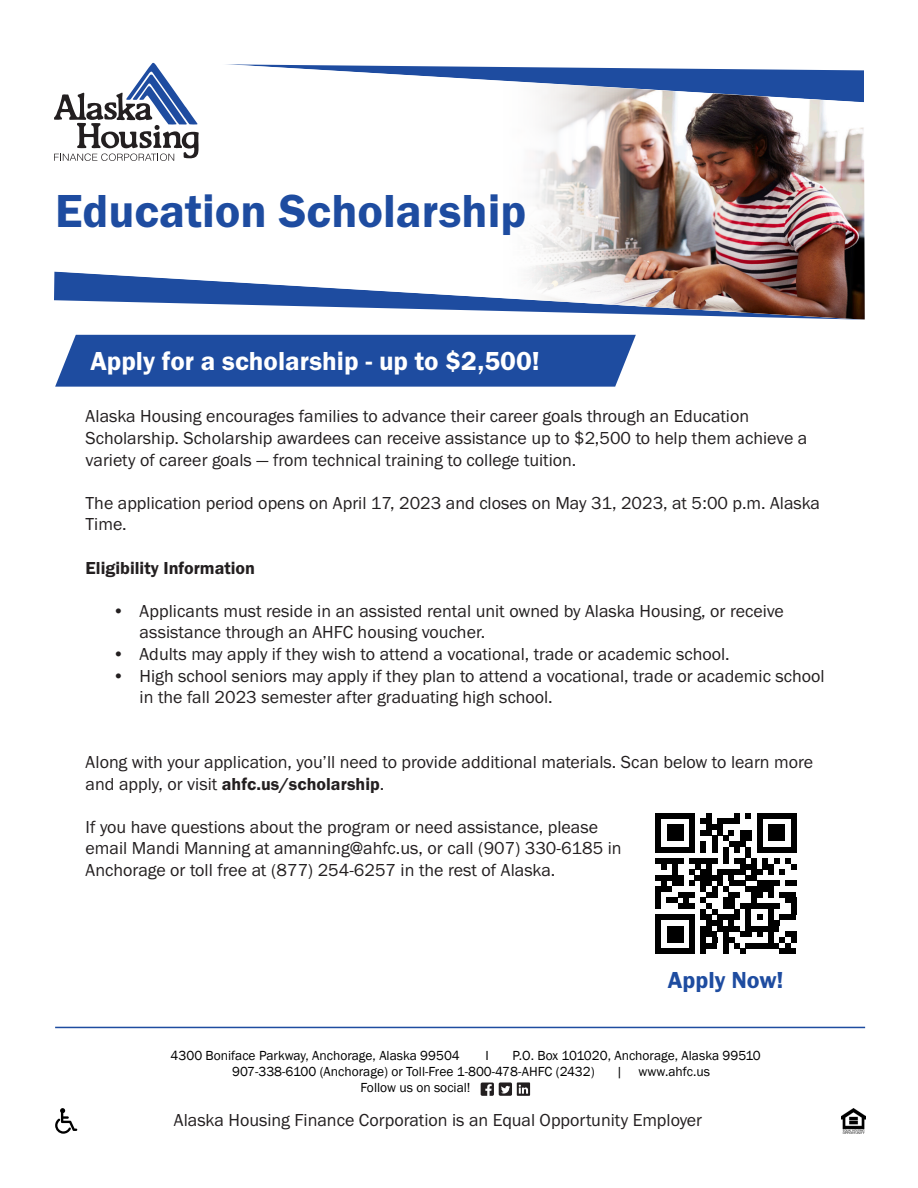
<style>
.page{position:relative;width:918px;height:1188px;background:#fff}
.page>*{position:absolute;margin:0;border:0;box-sizing:border-box;transform-origin:0 0}
.Main_Heading{font:48px "Franklin Gothic URW Dem";color:#1e4ca0}
.Main_Heading-2{font:27px "Franklin Gothic URW Dem";color:#fff}
.Subheadings{font:24px "Franklin Gothic URW Dem";color:#1e4ca0}
.Body_Copy{font:18px/21.6px "Franklin Gothic URW Boo";color:#231f20}
.Body_Copy-2{font:18px "Franklin Gothic URW Dem";color:#231f20}
.t1{font:13.5px "Franklin Gothic";color:#000}
.s1{font-family:"Franklin Gothic URW Dem"}
</style>
<div class="page">
<svg style="left:54px;top:62px;width:810px;height:249px"></svg>
<img style="left:485px;top:76px;width:380px;height:244px">
<svg style="left:54px;top:63px;width:145px;height:98px"></svg>
<svg style="left:481px;top:1082px;width:49px;height:14px"></svg>
<hr style="left:55px;top:1027px;width:810px;height:1px;background:#1e4ca0">
<svg style="left:55px;top:1108px;width:22px;height:26px"></svg>
<img style="left:842px;top:1108px;width:23px;height:25px">
<div style="left:55px;top:335px;width:581px;height:52px;background:#1e4ca0"></div>
<div style="left:740px;top:830px;width:11px;height:6px;background:#000"></div>
<div style="left:740px;top:836px;width:11px;height:5px;background:#000"></div>
<div style="left:729px;top:841px;width:17px;height:6px;background:#000"></div>
<div style="left:655px;top:858px;width:29px;height:6px;background:#000"></div>
<div style="left:734px;top:858px;width:12px;height:6px;background:#000"></div>
<div style="left:740px;top:864px;width:17px;height:5px;background:#000"></div>
<svg style="left:661px;top:864px;width:17px;height:11px"></svg>
<div style="left:717px;top:869px;width:29px;height:6px;background:#000"></div>
<div style="left:655px;top:875px;width:29px;height:6px;background:#000"></div>
<div style="left:746px;top:875px;width:11px;height:6px;background:#000"></div>
<svg style="left:661px;top:881px;width:6px;height:5px"></svg>
<div style="left:672px;top:881px;width:12px;height:5px;background:#000"></div>
<div style="left:729px;top:881px;width:17px;height:5px;background:#000"></div>
<div style="left:757px;top:881px;width:22px;height:5px;background:#000"></div>
<div style="left:785px;top:881px;width:11px;height:5px;background:#000"></div>
<div style="left:655px;top:886px;width:17px;height:6px;background:#000"></div>
<div style="left:746px;top:886px;width:28px;height:6px;background:#000"></div>
<div style="left:678px;top:892px;width:17px;height:6px;background:#000"></div>
<div style="left:706px;top:892px;width:11px;height:6px;background:#000"></div>
<div style="left:729px;top:892px;width:11px;height:6px;background:#000"></div>
<div style="left:751px;top:892px;width:11px;height:6px;background:#000"></div>
<svg style="left:768px;top:892px;width:6px;height:6px"></svg>
<div style="left:779px;top:892px;width:17px;height:6px;background:#000"></div>
<div style="left:667px;top:898px;width:11px;height:5px;background:#000"></div>
<div style="left:723px;top:898px;width:11px;height:5px;background:#000"></div>
<svg style="left:751px;top:898px;width:6px;height:5px"></svg>
<div style="left:785px;top:898px;width:11px;height:5px;background:#000"></div>
<svg style="left:655px;top:892px;width:6px;height:17px"></svg>
<div style="left:678px;top:903px;width:17px;height:6px;background:#000"></div>
<div style="left:723px;top:903px;width:11px;height:6px;background:#000"></div>
<div style="left:740px;top:903px;width:39px;height:6px;background:#000"></div>
<svg style="left:791px;top:903px;width:5px;height:12px"></svg>
<div style="left:717px;top:915px;width:23px;height:5px;background:#000"></div>
<svg style="left:757px;top:915px;width:5px;height:5px"></svg>
<svg style="left:768px;top:909px;width:6px;height:11px"></svg>
<div style="left:779px;top:915px;width:17px;height:5px;background:#000"></div>
<div style="left:706px;top:920px;width:17px;height:6px;background:#000"></div>
<svg style="left:746px;top:909px;width:5px;height:17px"></svg>
<div style="left:768px;top:920px;width:11px;height:6px;background:#000"></div>
<div style="left:717px;top:926px;width:23px;height:5px;background:#000"></div>
<div style="left:746px;top:926px;width:33px;height:5px;background:#000"></div>
<svg style="left:723px;top:909px;width:17px;height:28px"></svg>
<div style="left:740px;top:931px;width:11px;height:6px;background:#000"></div>
<svg style="left:757px;top:931px;width:5px;height:6px"></svg>
<div style="left:723px;top:937px;width:11px;height:6px;background:#000"></div>
<div style="left:746px;top:943px;width:33px;height:5px;background:#000"></div>
<svg style="left:768px;top:931px;width:28px;height:17px"></svg>
<svg style="left:723px;top:943px;width:23px;height:11px"></svg>
<div style="left:779px;top:948px;width:17px;height:6px;background:#000"></div>
<div style="left:655px;top:813px;width:40px;height:6px;background:#000"></div>
<svg style="left:655px;top:819px;width:6px;height:28px"></svg>
<svg style="left:689px;top:813px;width:51px;height:79px"></svg>
<div style="left:655px;top:847px;width:40px;height:5px;background:#000"></div>
<div style="left:667px;top:824px;width:17px;height:17px;background:#000"></div>
<svg style="left:746px;top:813px;width:50px;height:62px"></svg>
<div style="left:757px;top:847px;width:39px;height:5px;background:#000"></div>
<div style="left:768px;top:824px;width:17px;height:17px;background:#000"></div>
<div style="left:655px;top:915px;width:40px;height:5px;background:#000"></div>
<svg style="left:655px;top:920px;width:6px;height:28px"></svg>
<svg style="left:684px;top:898px;width:33px;height:56px"></svg>
<div style="left:655px;top:948px;width:40px;height:6px;background:#000"></div>
<div style="left:667px;top:926px;width:17px;height:17px;background:#000"></div>
<p class="Main_Heading" style="left:55px;top:182px;width:473px">Education Scholarship</p>
<p class="Main_Heading-2" style="left:90px;top:344px;width:451px">Apply for a scholarship - up to $2,500!</p>
<p class="Body_Copy" style="left:86px;top:405px;width:723px">Alaska Housing encourages families to advance their career goals through an Education<br>Scholarship. Scholarship awardees can receive assistance up to $2,500 to help them achieve a variety of career goals — from technical training to college tuition.</p>
<p class="Body_Copy" style="left:86px;top:492px;width:736px">The application period opens on April 17, 2023 and closes on May 31, 2023, at 5:00 p.m. Alaska<br>Time.</p>
<p class="Body_Copy-2" style="left:86px;top:557px;width:171px">Eligibility Information</p>
<p class="Body_Copy" style="left:140px;top:600px;width:646px;text-indent:-27px">• Applicants must reside in an assisted rental unit owned by Alaska Housing, or receive assistance through an AHFC housing voucher.</p>
<p class="Body_Copy" style="left:113px;top:643px;width:619px">• Adults may apply if they wish to attend a vocational, trade or academic school.</p>
<p class="Body_Copy" style="left:140px;top:664px;width:687px;text-indent:-27px">• High school seniors may apply if they plan to attend a vocational, trade or academic school in the fall 2023 semester after graduating high school.</p>
<p class="Body_Copy" style="left:86px;top:751px;width:729px">Along with your application, you’ll need to provide additional materials. Scan below to learn more and apply, or visit <span class="s1">ahfc.us/scholarship</span>.</p>
<p class="Body_Copy" style="left:86px;top:816px;width:538px">If you have questions about the program or need assistance, please email Mandi Manning at amanning@ahfc.us, or call (907) 330-6185 in<br>Anchorage or toll free at (877) 254-6257 in the rest of Alaska.</p>
<p class="Subheadings" style="left:668px;top:965px;width:117px">Apply Now!</p>
<p class="t1" style="left:171px;top:1047px;width:291px">4300 Boniface Parkway, Anchorage, Alaska 99504</p>
<p class="t1" style="left:486px;top:1047px;width:5px">I</p>
<p class="t1" style="left:513px;top:1047px;width:250px">P.O. Box 101020, Anchorage, Alaska 99510</p>
<p class="t1" style="left:232px;top:1063px;width:364px">907-338-6100 (Anchorage) or Toll-Free 1-800-478-AHFC (2432)</p>
<p class="t1" style="left:616px;top:1063px;width:96px">| www.ahfc.us</p>
<p class="t1" style="left:360px;top:1080px;width:112px">Follow us on social!</p>
<p class="Body_Copy" style="left:174px;top:1109px;width:530px">Alaska Housing Finance Corporation is an Equal Opportunity Employer</p>
</div>
